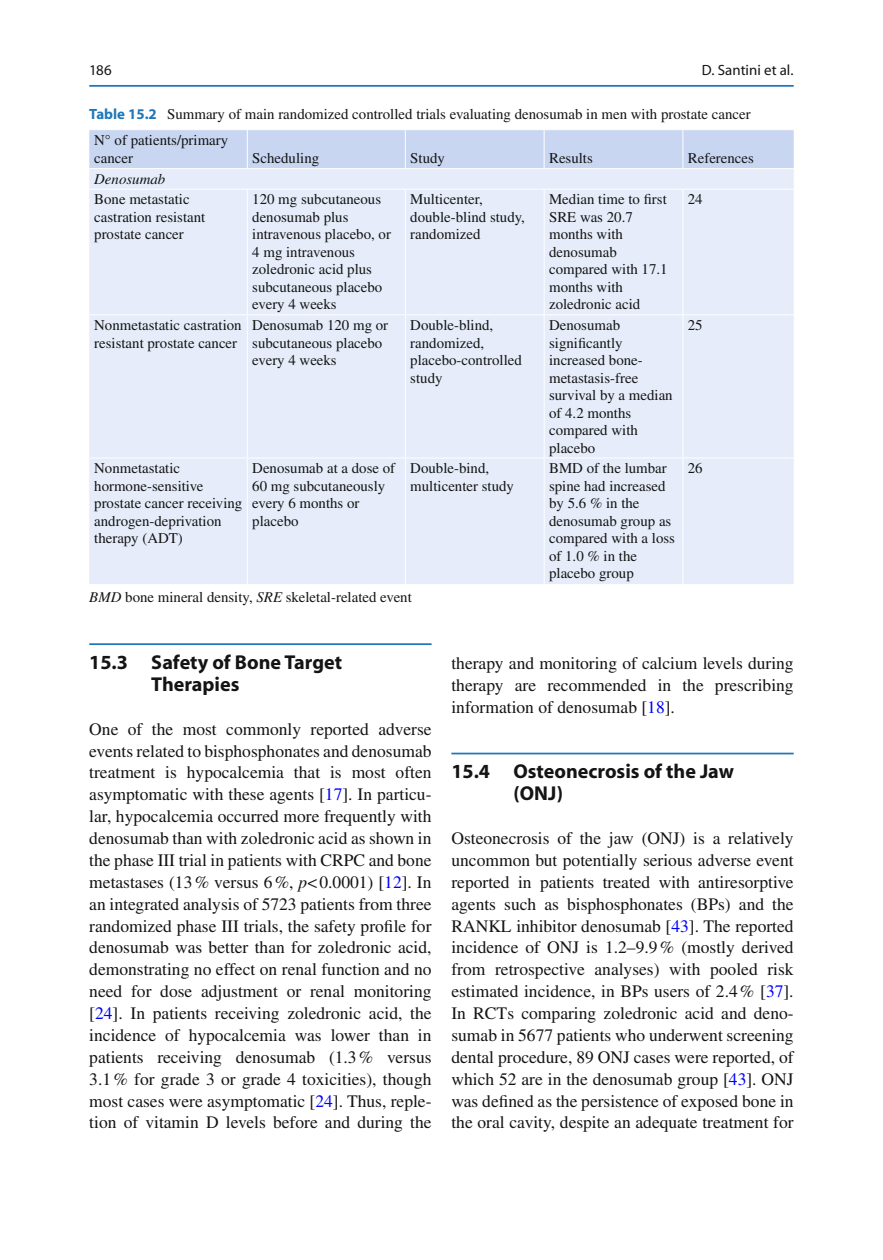
<style>
.page{position:relative;width:883px;height:1260px;background:#fff}
.page>*{position:absolute;margin:0;border:0;box-sizing:border-box;transform-origin:0 0}
.t1{font:700 20.12px/21.9px "Sgkhhd Myriad";color:#131413}
.t2{font:17.5px/21.9px "Wgxfxr Times";color:#131413;text-align:justify}
.t3{font:14.88px/17.5px "Wgxfxr Times";color:#131413}
.t4{font:14.88px "Ljsxrs Myriad";color:#131413}
.t5{font:italic 14.88px "Nfmgrn Times";color:#131413}
.s1{font-family:"Sgkhhd Myriad";font-weight:700;color:#1f77b9}
.s2{font-family:"Nfmgrn Times";font-style:italic}
.s3{color:#0000fa}
</style>
<div class="page">
<hr style="left:89px;top:643px;width:343px;height:2px;background:#1f77b9">
<hr style="left:451px;top:753px;width:343px;height:1px;background:#1f77b9">
<div style="left:89px;top:130px;width:705px;height:38px;background:#c9d6f2"></div>
<div style="left:89px;top:169px;width:705px;height:415px;background:#e6ecfa"></div>
<hr style="left:247px;top:130px;width:1px;height:38px;background:#fff">
<hr style="left:405px;top:130px;width:1px;height:38px;background:#fff">
<hr style="left:544px;top:130px;width:1px;height:38px;background:#fff">
<hr style="left:682px;top:130px;width:1px;height:38px;background:#fff">
<hr style="left:89px;top:189px;width:316px;height:1px;background:#fff">
<hr style="left:247px;top:190px;width:1px;height:124px;background:#fff">
<hr style="left:405px;top:189px;width:139px;height:1px;background:#fff">
<hr style="left:405px;top:190px;width:1px;height:124px;background:#fff">
<hr style="left:544px;top:189px;width:139px;height:1px;background:#fff">
<hr style="left:544px;top:190px;width:1px;height:124px;background:#fff">
<hr style="left:683px;top:189px;width:111px;height:1px;background:#fff">
<hr style="left:682px;top:190px;width:1px;height:124px;background:#fff">
<hr style="left:89px;top:314px;width:316px;height:1px;background:#fff">
<hr style="left:247px;top:315px;width:1px;height:143px;background:#fff">
<hr style="left:405px;top:314px;width:139px;height:1px;background:#fff">
<hr style="left:405px;top:315px;width:1px;height:143px;background:#fff">
<hr style="left:544px;top:314px;width:139px;height:1px;background:#fff">
<hr style="left:544px;top:315px;width:1px;height:143px;background:#fff">
<hr style="left:683px;top:314px;width:111px;height:1px;background:#fff">
<hr style="left:682px;top:315px;width:1px;height:143px;background:#fff">
<hr style="left:544px;top:458px;width:139px;height:1px;background:#fff">
<hr style="left:405px;top:458px;width:139px;height:1px;background:#fff">
<hr style="left:544px;top:458px;width:1px;height:126px;background:#fff">
<hr style="left:247px;top:458px;width:158px;height:1px;background:#fff">
<hr style="left:405px;top:458px;width:1px;height:126px;background:#fff">
<hr style="left:683px;top:458px;width:111px;height:1px;background:#fff">
<hr style="left:682px;top:458px;width:1px;height:126px;background:#fff">
<hr style="left:89px;top:458px;width:158px;height:1px;background:#fff">
<hr style="left:247px;top:458px;width:1px;height:126px;background:#fff">
<hr style="left:89px;top:85px;width:705px;height:2px;background:#1f77b9">
<p class="t4" style="left:89px;top:64px;width:24px">186</p>
<p class="t4" style="left:702px;top:64px;width:93px">D. Santini et al.</p>
<p class="t3" style="left:94px;top:102px;width:658px;line-height:26.6px;text-indent:-5px"><span class="s1">Table 15.2</span> Summary of main randomized controlled trials evaluating denosumab in men with prostate cancer<br>N° of patients/primary</p>
<p class="t3" style="left:94px;top:150px;width:40px">cancer</p>
<p class="t3" style="left:252px;top:150px;width:68px">Scheduling</p>
<p class="t3" style="left:410px;top:150px;width:36px">Study</p>
<p class="t3" style="left:549px;top:150px;width:45px">Results</p>
<p class="t3" style="left:688px;top:150px;width:68px">References</p>
<p class="t5" style="left:94px;top:173px;width:73px">Denosumab</p>
<p class="t3" style="left:94px;top:192px;width:113px">Bone metastatic castration resistant prostate cancer</p>
<p class="t3" style="left:252px;top:192px;width:140px">120 mg subcutaneous denosumab plus intravenous placebo, or<br>4 mg intravenous zoledronic acid plus subcutaneous placebo every 4 weeks</p>
<p class="t3" style="left:410px;top:192px;width:116px">Multicenter, double-blind study, randomized</p>
<p class="t3" style="left:549px;top:192px;width:120px">Median time to first<br>SRE was 20.7 months with denosumab compared with 17.1 months with zoledronic acid</p>
<p class="t3" style="left:688px;top:192px;width:16px">24</p>
<p class="t3" style="left:94px;top:318px;width:149px">Nonmetastatic castration resistant prostate cancer</p>
<p class="t3" style="left:252px;top:318px;width:137px">Denosumab 120 mg or subcutaneous placebo every 4 weeks</p>
<p class="t3" style="left:410px;top:318px;width:113px">Double-blind, randomized, placebo-controlled study</p>
<p class="t3" style="left:549px;top:318px;width:125px">Denosumab significantly increased bone&shy;metastasis- free survival by a median of 4.2 months compared with placebo</p>
<p class="t3" style="left:688px;top:318px;width:16px">25</p>
<p class="t3" style="left:94px;top:461px;width:150px">Nonmetastatic hormone-sensitive prostate cancer receiving androgen-deprivation therapy (ADT)</p>
<p class="t3" style="left:252px;top:461px;width:144px">Denosumab at a dose of<br>60 mg subcutaneously every 6 months or placebo</p>
<p class="t3" style="left:410px;top:461px;width:105px">Double-bind, multicenter study</p>
<p class="t3" style="left:549px;top:461px;width:128px">BMD of the lumbar spine had increased by 5.6 % in the denosumab group as compared with a loss of 1.0 % in the placebo group</p>
<p class="t3" style="left:688px;top:461px;width:16px">26</p>
<p class="t3" style="left:89px;top:589px;width:324px"><span class="s2">BMD</span> bone mineral density, <span class="s2">SRE</span> skeletal-related event</p>
<p class="t1" style="left:151px;top:653px;width:192px;text-indent:-62px">15.3 Safety of Bone Target<br>Therapies</p>
<p class="t2" style="left:89px;top:720px;width:344px">One of the most commonly reported adverse events related to bisphosphonates and denosumab treatment is hypocalcemia that is most often asymptomatic with these agents [ <span class="s3">17</span> ]. In particu&shy;lar, hypocalcemia occurred more frequently with denosumab than with zoledronic acid as shown in the phase III trial in patients with CRPC and bone metastases (13 % versus 6 %, <span class="s2">p</span> &lt; 0.0001) [ <span class="s3">12</span> ]. In an integrated analysis of 5723 patients from three randomized phase III trials, the safety profile for denosumab was better than for zoledronic acid, demonstrating no effect on renal function and no need for dose adjustment or renal monitoring [ <span class="s3">24</span> ]. In patients receiving zoledronic acid, the incidence of hypocalcemia was lower than in patients receiving denosumab (1.3 % versus 3.1 % for grade 3 or grade 4 toxicities), though most cases were asymptomatic [ <span class="s3">24</span> ]. Thus, reple&shy;tion of vitamin D levels before and during the</p>
<p class="t2" style="left:451px;top:654px;width:344px">therapy and monitoring of calcium levels during therapy are recommended in the prescribing information of denosumab [ <span class="s3">18</span> ].</p>
<p class="t1" style="left:513px;top:762px;width:222px;text-indent:-62px">15.4 Osteonecrosis of the Jaw (ONJ)</p>
<p class="t2" style="left:451px;top:829px;width:344px">Osteonecrosis of the jaw (ONJ) is a relatively uncommon but potentially serious adverse event reported in patients treated with antiresorptive agents such as bisphosphonates (BPs) and the RANKL inhibitor denosumab [ <span class="s3">43</span> ]. The reported incidence of ONJ is 1.2–9.9 % (mostly derived from retrospective analyses) with pooled risk estimated incidence, in BPs users of 2.4 % [ <span class="s3">37</span> ].<br>In RCTs comparing zoledronic acid and deno&shy;sumab in 5677 patients who underwent screening dental procedure, 89 ONJ cases were reported, of which 52 are in the denosumab group [ <span class="s3">43</span> ]. ONJ was defined as the persistence of exposed bone in the oral cavity, despite an adequate treatment for</p>
</div>
